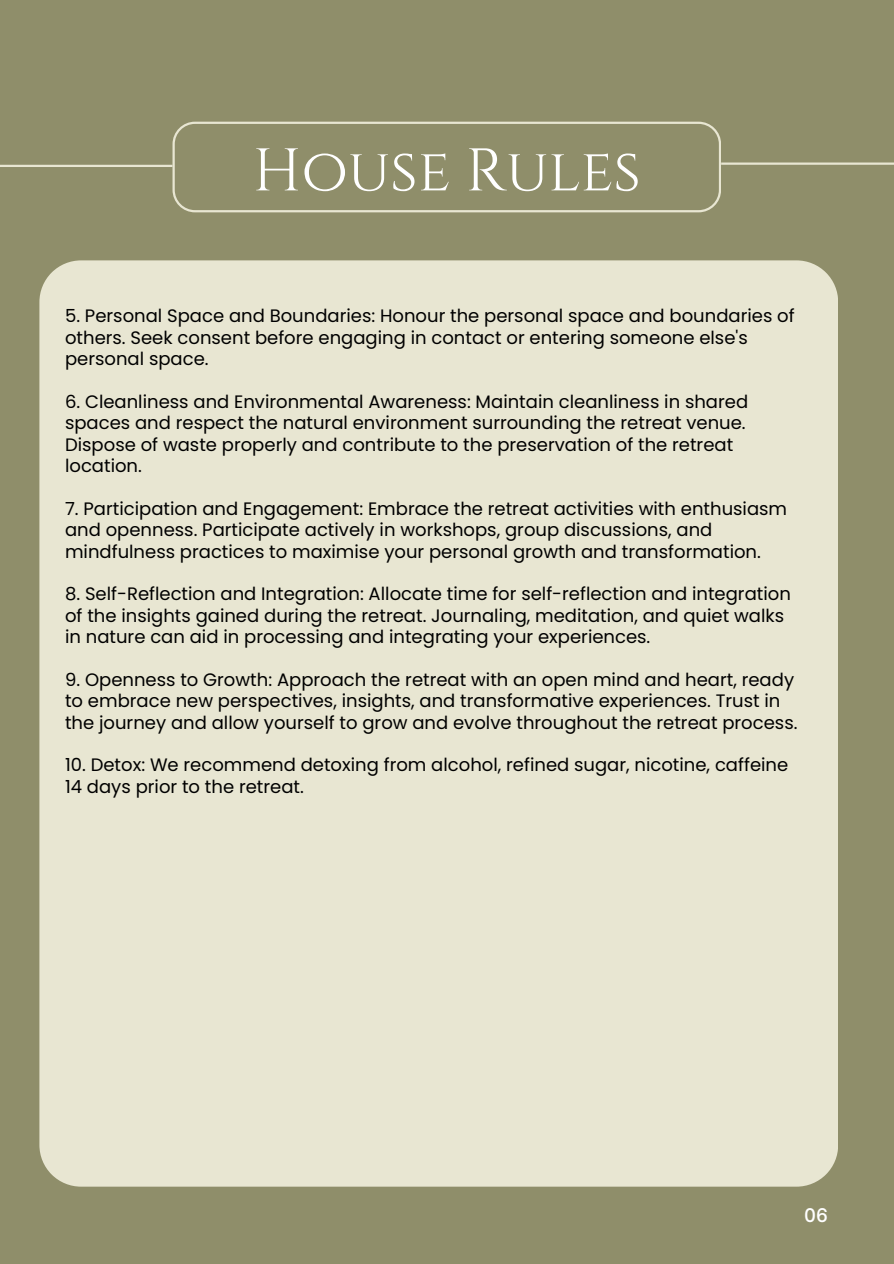
<style>
.page{position:relative;width:894px;height:1264px;background:#fff}
.page>*{position:absolute;margin:0;border:0;box-sizing:border-box;transform-origin:0 0}
.t1{font:60px "Cinzel";color:#fff}
.t2{font:18px/21.3px "Poppins";color:#000}
.t3{font:500 18px "Open Sauce One";color:#fff}
</style>
<div class="page">
<div style="left:0;top:0;width:893px;height:1263px;background:#8f8e6a"></div>
<div style="left:39px;top:260px;width:798px;height:926px;background:#e8e6d2"></div>
<svg style="left:172px;top:122px;width:548px;height:90px"></svg>
<hr style="left:0;top:165px;width:172px;height:2px;background:#e8e6d2">
<hr style="left:721px;top:162px;width:172px;height:3px;background:#e8e6d2">
<h1 class="t1" style="left:252px;top:132px;width:389px">House Rules</h1>
<p class="t2" style="left:65px;top:305px;width:731px">5. Personal Space and Boundaries: Honour the personal space and boundaries of others. Seek consent before engaging in contact or entering someone else's personal space.</p>
<p class="t2" style="left:65px;top:391px;width:684px">6. Cleanliness and Environmental Awareness: Maintain cleanliness in shared spaces and respect the natural environment surrounding the retreat venue.<br>Dispose of waste properly and contribute to the preservation of the retreat location.</p>
<p class="t2" style="left:65px;top:498px;width:723px">7. Participation and Engagement: Embrace the retreat activities with enthusiasm and openness. Participate actively in workshops, group discussions, and mindfulness practices to maximise your personal growth and transformation.</p>
<p class="t2" style="left:65px;top:583px;width:727px">8. Self-Reflection and Integration: Allocate time for self-reflection and integration of the insights gained during the retreat. Journaling, meditation, and quiet walks in nature can aid in processing and integrating your experiences.</p>
<p class="t2" style="left:65px;top:669px;width:733px">9. Openness to Growth: Approach the retreat with an open mind and heart, ready to embrace new perspectives, insights, and transformative experiences. Trust in the journey and allow yourself to grow and evolve throughout the retreat process.</p>
<p class="t2" style="left:65px;top:754px;width:724px">10. Detox: We recommend detoxing from alcohol, refined sugar, nicotine, caffeine<br>14 days prior to the retreat.</p>
<p class="t3" style="left:804px;top:1204px;width:25px">06</p>
</div>
